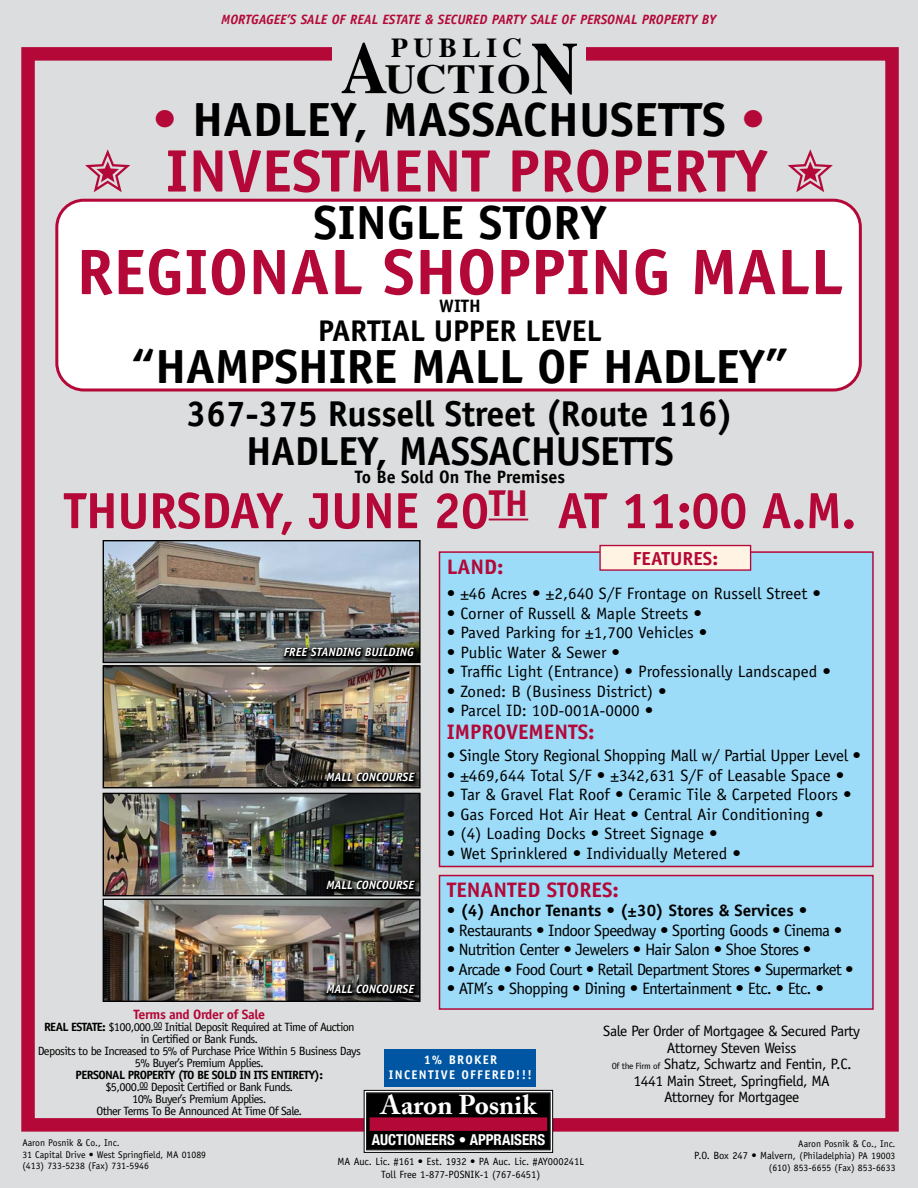
<style>
.page{position:relative;width:918px;height:1188px;background:#dcddde}
.page>*{position:absolute;margin:0;border:0;box-sizing:border-box;transform-origin:0 0}
.t1{font:700 64.5px "Officina Sans";color:#b30838}
.t2{font:700 60px "Officina Sans";color:#b30838}
.t3{font:700 51px "Officina Sans";letter-spacing:-.01em;color:#b30838}
.t4{font:700 48px "Officina Sans";color:#000}
.t5{font:700 41.25px "Times";letter-spacing:.025em;color:#000;scale:1.05 1}
.t6{font:700 40.5px "Officina Sans";letter-spacing:-.01em;color:#000}
.t7{font:700 36px "Officina Sans";letter-spacing:-.01em;color:#000}
.t8{font:700 30px "Officina Sans";letter-spacing:-.01em;color:#000}
.t9{font:700 27.45px "Times";letter-spacing:.2em;color:#000}
.t10{font:700 27px "Adobe Caslon Pro";color:#fff}
.t11{font:700 21px "Officina Sans";color:#b30838;scale:1.04 1}
.t12{font:700 18.9px "Officina Sans";color:#b30838;scale:1.04 1}
.t13{font:700 18px "Officina Sans";color:#000}
.t14{font:16.5px "Officina Sans";color:#000;scale:1.04 1}
.t15{font:16.5px "Officina Sans";letter-spacing:-.04em;color:#000;scale:1.04 1}
.t16{font:16.5px "Officina Sans";letter-spacing:-.05em;color:#000;scale:1.04 1}
.t17{font:16.5px "Officina Sans";letter-spacing:-.02em;color:#000;scale:1.04 1}
.t18{font:700 16.5px "Officina Sans";color:#000;scale:1.04 1}
.t19{font:15px/16.5px "Officina Sans";letter-spacing:-.03em;color:#000;text-align:center}
.t20{font:700 condensed 15px "Helvetica Neue";color:#fff}
.t21{font:italic 700 13.5px "Officina Sans";color:#b30838}
.t22{font:700 13.5px "Officina Sans";letter-spacing:-.03em;color:#b30838}
.t23{font:700 12.6px/15.1px "Officina Sans";letter-spacing:.1em;color:#fff;text-align:center}
.t24{font:12px/12px "Officina Sans";letter-spacing:-.05em;color:#000;text-align:center}
.t25{font:italic 700 12px "Officina Sans";color:#fff}
.t26{font:10.5px/12.6px "Officina Sans";color:#000;text-align:center}
.t27{font:9.75px/12.1px "Officina Sans";color:#000;text-align:right}
.s1{font-size:73.2px}
.s2{color:#b30838}
.s3{font-weight:400}
.s4{font-weight:700}
.s5{font-size:9px}
.s6{font-size:10.5px}
</style>
<div class="page">
<div style="left:21px;top:47px;width:878px;height:1085px;border:14px solid #b30838"></div>
<svg style="left:364px;top:1090px;width:189px;height:63px;background:#161616"></svg>
<div style="left:366px;top:1093px;width:184px;height:57px;border:1px solid #000"></div>
<div style="left:370px;top:1117px;width:177px;height:14px;background:#b30838"></div>
<div style="left:333px;top:34px;width:253px;height:79px;background:#dcddde"></div>
<div style="left:439px;top:551px;width:435px;height:316px;background:#9ddcf9;border:2px solid #b30838"></div>
<div style="left:600px;top:546px;width:151px;height:24px;background:#fff3e3"></div>
<div style="left:599px;top:545px;width:152px;height:26px;border:1px solid #b30838"></div>
<div style="left:57px;top:200px;width:803px;height:190px;background:#fff;border-radius:27px"></div>
<div style="left:55px;top:199px;width:807px;height:192px;border:3px solid #b30838;border-radius:27px"></div>
<img style="left:105px;top:542px;width:314px;height:119px">
<div style="left:103px;top:540px;width:318px;height:123px;border:1px solid #000"></div>
<img style="left:105px;top:667px;width:314px;height:119px">
<div style="left:103px;top:665px;width:318px;height:123px;border:1px solid #000"></div>
<img style="left:105px;top:795px;width:314px;height:99px">
<div style="left:103px;top:793px;width:318px;height:103px;border:1px solid #000"></div>
<img style="left:105px;top:901px;width:314px;height:99px">
<div style="left:103px;top:899px;width:318px;height:103px;border:1px solid #000"></div>
<div style="left:385px;top:1049px;width:151px;height:38px;background:#0056a2"></div>
<hr style="left:489px;top:519px;width:39px;height:1px;background:#b30838">
<svg style="left:280px;top:644px;width:141px;height:20px"></svg>
<svg style="left:283px;top:647px;width:133px;height:12px;background:#0f1110"></svg>
<svg style="left:323px;top:770px;width:98px;height:19px"></svg>
<svg style="left:326px;top:772px;width:91px;height:12px"></svg>
<svg style="left:323px;top:878px;width:98px;height:19px"></svg>
<svg style="left:326px;top:880px;width:91px;height:12px"></svg>
<svg style="left:323px;top:982px;width:98px;height:19px"></svg>
<svg style="left:326px;top:984px;width:91px;height:12px"></svg>
<div style="left:439px;top:875px;width:435px;height:135px;background:#9ddcf9;border:2px solid #b30838"></div>
<p class="t21" style="left:221px;top:12px;width:496px">MORTGAGEE’S SALE OF REAL ESTATE &amp; SECURED PARTY SALE OF PERSONAL PROPERTY BY</p>
<h3 class="t9" style="left:391px;top:21px;width:133px">PUBLIC</h3>
<h3 class="t5" style="left:340px;top:40px;width:228px"><span class="s1">A</span>UCTIO<span class="s1">N</span></h3>
<h3 class="t4" style="left:153px;top:90px;width:614px"><span class="s2">•</span> HADLEY, MASSACHUSETTS <span class="s2">•</span></h3>
<h2 class="t2" style="left:166px;top:134px;width:603px">INVESTMENT PROPERTY</h2>
<h3 class="t4" style="left:313px;top:192px;width:295px">SINGLE STORY</h3>
<h1 class="t1" style="left:77px;top:232px;width:768px">REGIONAL SHOPPING MALL</h1>
<p class="t13" style="left:439px;top:295px;width:43px">WITH</p>
<h3 class="t8" style="left:318px;top:312px;width:285px">PARTIAL UPPER LEVEL</h3>
<h3 class="t4" style="left:131px;top:336px;width:660px">“HAMPSHIRE MALL OF HADLEY”</h3>
<h3 class="t7" style="left:187px;top:391px;width:548px">367-375 Russell Street (Route 116)</h3>
<h3 class="t6" style="left:246px;top:426px;width:429px">HADLEY, MASSACHUSETTS</h3>
<p class="t13" style="left:355px;top:466px;width:212px">To Be Sold On The Premises</p>
<h3 class="t3" style="left:64px;top:479px;width:794px">THURSDAY, JUNE 20<sup>TH</sup> AT 11:00 A.M.</h3>
<p class="t25" style="left:284px;top:644px;width:132px">FREE STANDING BUILDING</p>
<p class="t25" style="left:326px;top:770px;width:89px">MALL CONCOURSE</p>
<p class="t25" style="left:326px;top:878px;width:89px">MALL CONCOURSE</p>
<p class="t25" style="left:326px;top:982px;width:89px">MALL CONCOURSE</p>
<p class="t12" style="left:633px;top:547px;width:84px">FEATURES:</p>
<p class="t11" style="left:447px;top:554px;width:56px">LAND:</p>
<p class="t14" style="left:447px;top:584px;width:361px">• ±46 Acres • ±2,640 S/F Frontage on Russell Street •</p>
<p class="t14" style="left:447px;top:604px;width:247px">• Corner of Russell &amp; Maple Streets •</p>
<p class="t14" style="left:447px;top:623px;width:252px">• Paved Parking for ±1,700 Vehicles •</p>
<p class="t14" style="left:447px;top:643px;width:168px">• Public Water &amp; Sewer •</p>
<p class="t14" style="left:447px;top:662px;width:371px">• Traffic Light (Entrance) • Professionally Landscaped •</p>
<p class="t14" style="left:447px;top:682px;width:213px">• Zoned: B (Business District) •</p>
<p class="t14" style="left:447px;top:701px;width:200px">• Parcel ID: 10D-001A-0000 •</p>
<p class="t11" style="left:447px;top:719px;width:144px">IMPROVEMENTS:</p>
<p class="t17" style="left:447px;top:746px;width:400px">• Single Story Regional Shopping Mall w/ Partial Upper Level •</p>
<p class="t14" style="left:447px;top:766px;width:384px">• ±469,644 Total S/F • ±342,631 S/F of Leasable Space •</p>
<p class="t14" style="left:447px;top:785px;width:391px">• Tar &amp; Gravel Flat Roof • Ceramic Tile &amp; Carpeted Floors •</p>
<p class="t14" style="left:447px;top:805px;width:364px">• Gas Forced Hot Air Heat • Central Air Conditioning •</p>
<p class="t14" style="left:447px;top:824px;width:262px">• (4) Loading Docks • Street Signage •</p>
<p class="t14" style="left:447px;top:844px;width:284px">• Wet Sprinklered • Individually Metered •</p>
<p class="t11" style="left:447px;top:877px;width:167px">TENANTED STORES:</p>
<p class="t18" style="left:447px;top:900px;width:348px"><span class="s3">•</span> (4) Anchor Tenants • (±30) Stores &amp; Services <span class="s3">•</span></p>
<p class="t15" style="left:447px;top:921px;width:382px">• Restaurants • Indoor Speedway • Sporting Goods • Cinema •</p>
<p class="t15" style="left:447px;top:940px;width:352px">• Nutrition Center • Jewelers • Hair Salon • Shoe Stores •</p>
<p class="t16" style="left:447px;top:960px;width:393px">• Arcade • Food Court • Retail Department Stores • Supermarket •</p>
<p class="t15" style="left:447px;top:979px;width:364px">• ATM’s • Shopping • Dining • Entertainment • Etc. • Etc. •</p>
<p class="t22" style="left:134px;top:1006px;width:133px">Terms and Order of Sale</p>
<p class="t24" style="left:38px;top:1021px;width:325px"><span class="s4">REAL ESTATE:</span> $100,000.<sup>00</sup> Initial Deposit Required at Time of Auction<br>in Certified or Bank Funds.<br>Deposits to be Increased to 5% of Purchase Price Within 5 Business Days 5% Buyer’s Premium Applies.</p>
<p class="t24" style="left:76px;top:1069px;width:249px"><span class="s4">PERSONAL PROPERTY (TO BE SOLD IN ITS ENTIRETY): </span>$5,000.<sup>00</sup> Deposit Certified or Bank Funds.<br>10% Buyer’s Premium Applies.<br>Other Terms To Be Announced At Time Of Sale.</p>
<p class="t23" style="left:389px;top:1052px;width:144px">1% BROKER<br>INCENTIVE OFFERED!!!</p>
<h3 class="t10" style="left:381px;top:1089px;width:157px">Aaron Posnik</h3>
<p class="t27" style="left:22px;top:1137px;width:185px;line-height:11.7px;text-align:left">Aaron Posnik &amp; Co., Inc.<br>31 Capital Drive • West Springfield, MA 01089 (413) 733-5238 (Fax) 731-5946</p>
<p class="t20" style="left:372px;top:1128px;width:175px">AUCTIONEERS • APPRAISERS</p>
<p class="t26" style="left:338px;top:1155px;width:248px">MA Auc. Lic. #161 • Est. 1932 • PA Auc. Lic. #AY000241L<br>Toll Free 1-877-POSNIK-1 (767-6451)</p>
<p class="t19" style="left:603px;top:1023px;width:258px">Sale Per Order of Mortgagee &amp; Secured Party Attorney Steven Weiss<br><span class="s5">Of the Firm of</span> Shatz, Schwartz and Fentin, P.C.<br>1441 Main Street, Springfield, MA<br>Attorney for Mortgagee</p>
<p class="t27" style="left:694px;top:1137px;width:203px">Aaron Posnik &amp; Co., Inc.<br><span class="s6">P.O. Box 247 • Malvern,</span> (Philadelphia) PA 19003 (610) 853-6655 (Fax) 853-6633</p>
</div>
